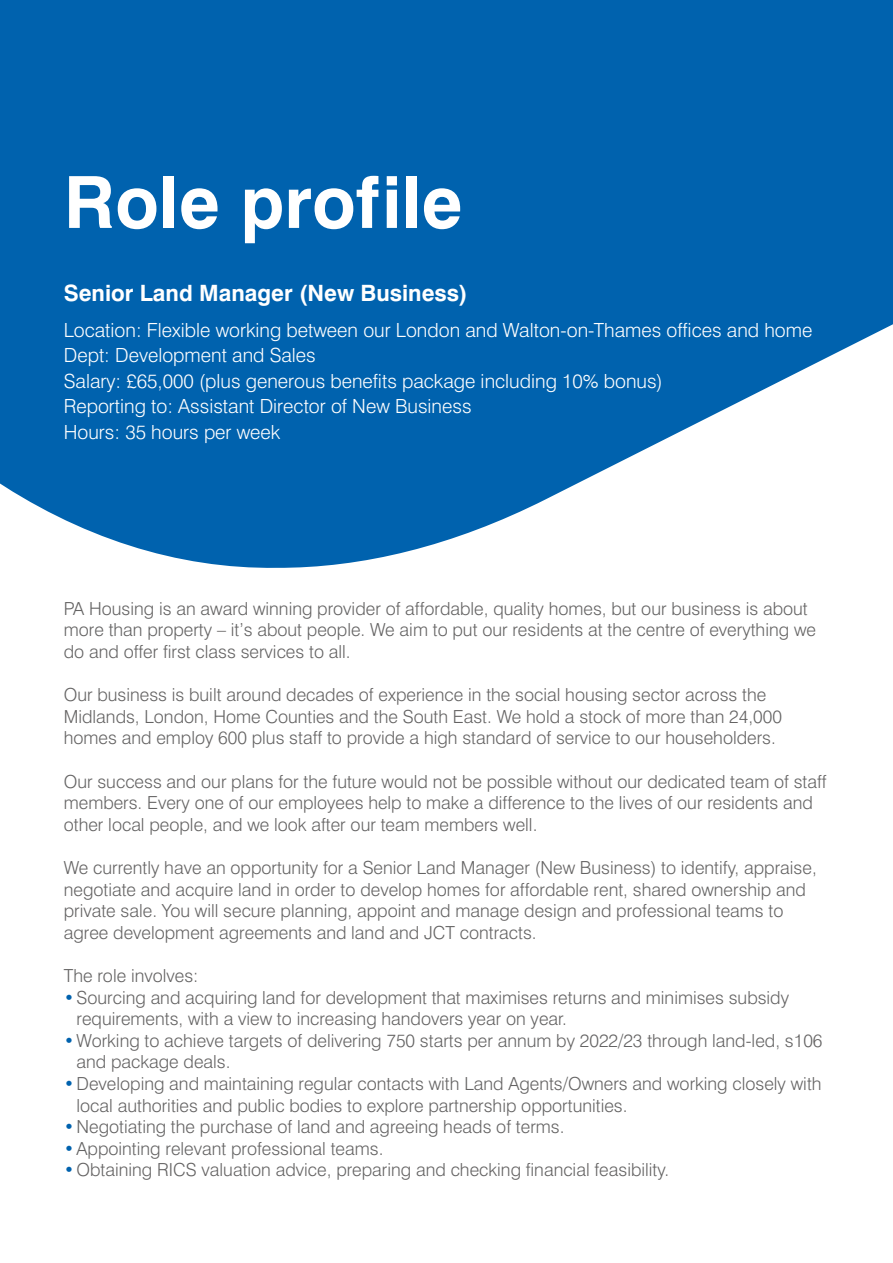
<style>
.page{position:relative;width:893px;height:1263px;background:#fff}
.page>*{position:absolute;margin:0;border:0;box-sizing:border-box;transform-origin:0 0}
.t1{font:700 72px "Swiss 721 BT";color:#fff}
.t2{font:700 22.5px "Swiss 721 BT";color:#fff}
.t3{font:300 19.5px/25.5px "Swiss 721 BT";color:#fff}
.t4{font:300 18px/21.6px "Swiss 721 BT";color:#646363}
.s1{color:#0062ae}
</style>
<div class="page">
<svg style="left:0;top:0;width:893px;height:568px;fill:#0062ae"></svg>
<h1 class="t1" style="left:64px;top:158px;width:400px">Role profile</h1>
<p class="t2" style="left:64px;top:279px;width:405px">Senior Land Manager (New Business)</p>
<p class="t3" style="left:64px;top:317px;width:750px">Location: Flexible working between our London and Walton-on-Thames offices and home Dept: Development and Sales<br>Salary: £65,000 (plus generous benefits package including 10% bonus)<br>Reporting to: Assistant Director of New Business<br>Hours: 35 hours per week</p>
<p class="t4" style="left:64px;top:597px;width:754px">PA Housing is an award winning provider of affordable, quality homes, but our business is about more than property – it’s about people. We aim to put our residents at the centre of everything we do and offer first class services to all.</p>
<p class="t4" style="left:64px;top:684px;width:720px">Our business is built around decades of experience in the social housing sector across the<br>Midlands, London, Home Counties and the South East. We hold a stock of more than 24,000 homes and employ 600 plus staff to provide a high standard of service to our householders.</p>
<p class="t4" style="left:64px;top:770px;width:764px">Our success and our plans for the future would not be possible without our dedicated team of staff members. Every one of our employees help to make a difference to the lives of our residents and other local people, and we look after our team members well.</p>
<p class="t4" style="left:64px;top:857px;width:754px">We currently have an opportunity for a Senior Land Manager (New Business) to identify, appraise, negotiate and acquire land in order to develop homes for affordable rent, shared ownership and private sale. You will secure planning, appoint and manage design and professional teams to agree development agreements and land and JCT contracts.</p>
<p class="t4" style="left:64px;top:965px;width:136px">The role involves:</p>
<p class="t4" style="left:77px;top:986px;width:714px;text-indent:-13px"><span class="s1">•</span>Sourcing and acquiring land for development that maximises returns and minimises subsidy requirements, with a view to increasing handovers year on year.</p>
<p class="t4" style="left:77px;top:1029px;width:747px;text-indent:-13px"><span class="s1">•</span>Working to achieve targets of delivering 750 starts per annum by 2022/23 through land-led, s106 and package deals.</p>
<p class="t4" style="left:77px;top:1073px;width:747px;text-indent:-13px"><span class="s1">•</span>Developing and maintaining regular contacts with Land Agents/Owners and working closely with local authorities and public bodies to explore partnership opportunities.</p>
<p class="t4" style="left:64px;top:1116px;width:502px"><span class="s1">•</span>Negotiating the purchase of land and agreeing heads of terms.</p>
<p class="t4" style="left:64px;top:1137px;width:321px"><span class="s1">•</span>Appointing relevant professional teams.</p>
<p class="t4" style="left:64px;top:1159px;width:607px"><span class="s1">•</span>Obtaining RICS valuation advice, preparing and checking financial feasibility.</p>
</div>
